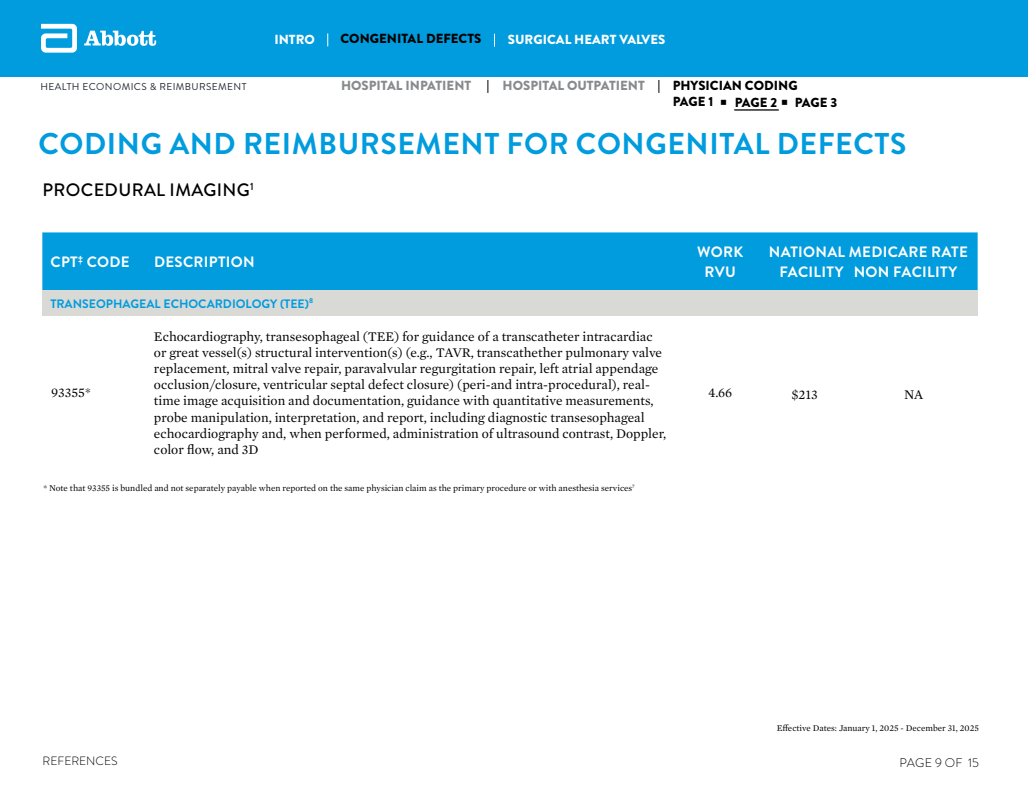
<style>
.page{position:relative;width:1028px;height:796px;background:#fff}
.page>*{position:absolute;margin:0;border:0;box-sizing:border-box;transform-origin:0 0}
.t1{font:700 30px "Brandon Grotesque";letter-spacing:.02em;color:#009cde}
.t2{font:500 18px "Brandon Grotesque";letter-spacing:.02em;color:#000}
.Table_Facility-Non_27_Centered{font:700 15px "Brandon Grotesque";letter-spacing:.02em;color:#fff}
.Table_Headers_30_Centered{font:700 15px "Brandon Grotesque";letter-spacing:.02em;color:#fff}
.Table_Text__Description__27_Left{font:13.5px/16.2px "Mercury Text G1";color:#000}
.Table_Mercury_27_Blk_Cntr{font:13.5px "Mercury Text G1";color:#000}
.Table_Mercury_27_Pink_Cntr{font:13.5px "Mercury Text G1";color:#000}
.t3{font:900 13.15px/15.7px "Brandon Grotesque";color:#000}
.t4{font:900 13.15px "Brandon Grotesque";color:#888b8d}
.t5{font:900 13.15px "Brandon Grotesque";color:#fff}
.t6{font:300 12.5px "Brandon Grotesque";letter-spacing:.015em;color:#000}
.t7{font:700 12.25px "Brandon Grotesque";color:#009cde}
.t8{font:300 12px "Brandon Grotesque";letter-spacing:-.005em;color:#000}
.t9{font:10px "Brandon Grotesque";letter-spacing:.04em;color:#222731}
.square_bullets{font:9px "Mercury Text G1";color:#000}
</style>
<div class="page">
<svg style="left:658px;top:80px;width:1px;height:13px"></svg>
<svg style="left:487px;top:80px;width:1px;height:13px"></svg>
<div style="left:0;top:0;width:1028px;height:76px;background:#009cde"></div>
<svg style="left:41px;top:24px;width:36px;height:29px"></svg>
<svg style="left:84px;top:31px;width:72px;height:15px"></svg>
<svg style="left:494px;top:34px;width:1px;height:13px"></svg>
<svg style="left:327px;top:33px;width:1px;height:13px"></svg>
<hr style="left:734px;top:109px;width:45px;height:2px;background:#262626">
<div style="left:42px;top:232px;width:936px;height:58px;background:#009cde"></div>
<div style="left:42px;top:290px;width:936px;height:26px;background:#d9d9d6"></div>
<p class="t9" style="left:40px;top:80px;width:208px">HEALTH ECONOMICS &amp; REIMBURSEMENT</p>
<p class="t5" style="left:274px;top:30px;width:42px">INTRO</p>
<p class="t3" style="left:341px;top:31px;width:142px">CONGENITAL DEFECTS</p>
<p class="t5" style="left:508px;top:30px;width:159px">SURGICAL HEART VALVES</p>
<p class="t4" style="left:341px;top:76px;width:132px">HOSPITAL INPATIENT</p>
<p class="t4" style="left:503px;top:76px;width:144px">HOSPITAL OUTPATIENT</p>
<p class="t3" style="left:673px;top:78px;width:126px">PHYSICIAN CODING<br>PAGE 1</p>
<p class="t3" style="left:735px;top:94px;width:44px">PAGE 2</p>
<p class="t3" style="left:795px;top:94px;width:44px">PAGE 3</p>
<p class="t1" style="left:39px;top:123px;width:869px">CODING AND REIMBURSEMENT FOR CONGENITAL DEFECTS</p>
<p class="t2" style="left:42px;top:178px;width:213px">PROCEDURAL IMAGING<sup>1</sup></p>
<p class="Table_Headers_30_Centered" style="left:50px;top:251px;width:81px">CPT<sup>‡</sup> CODE</p>
<p class="Table_Headers_30_Centered" style="left:154px;top:251px;width:102px">DESCRIPTION</p>
<p class="t7" style="left:50px;top:295px;width:264px">TRANSEOPHAGEAL ECHOCARDIOLOGY (TEE)<sup>8</sup></p>
<p class="Table_Mercury_27_Blk_Cntr" style="left:51px;top:383px;width:41px">93355*</p>
<p class="Table_Text__Description__27_Left" style="left:154px;top:327px;width:514px">Echocardiography, transesophageal (TEE) for guidance of a transcatheter intracardiac or great vessel(s) structural intervention(s) (e.g., TAVR, transcathether pulmonary valve replacement, mitral valve repair, paravalvular regurgitation repair, left atrial appendage occlusion/closure, ventricular septal defect closure) (peri-and intra-procedural), real&shy;time image acquisition and documentation, guidance with quantitative measurements, probe manipulation, interpretation, and report, including diagnostic transesophageal echocardiography and, when performed, administration of ultrasound contrast, Doppler, color flow, and 3D</p>
<p class="square_bullets" style="left:43px;top:482px;width:593px">* Note that 93355 is bundled and not separately payable when reported on the same physician claim as the primary procedure or with anesthesia services<sup>7</sup></p>
<p class="Table_Headers_30_Centered" style="left:697px;top:241px;width:48px">WORK</p>
<p class="Table_Headers_30_Centered" style="left:705px;top:261px;width:33px">RVU</p>
<p class="Table_Facility-Non_27_Centered" style="left:769px;top:241px;width:201px">NATIONAL MEDICARE RATE</p>
<p class="Table_Facility-Non_27_Centered" style="left:779px;top:261px;width:179px">FACILITY NON FACILITY</p>
<p class="Table_Mercury_27_Blk_Cntr" style="left:708px;top:383px;width:26px">4.66</p>
<p class="Table_Mercury_27_Pink_Cntr" style="left:791px;top:385px;width:28px">$213</p>
<p class="Table_Mercury_27_Pink_Cntr" style="left:904px;top:385px;width:20px">NA</p>
<p class="square_bullets" style="left:777px;top:722px;width:204px">Effective Dates: January 1, 2025 - December 31, 2025</p>
<p class="t8" style="left:43px;top:753px;width:77px">REFERENCES</p>
<p class="t6" style="left:899px;top:754px;width:81px">PAGE 9 OF 15</p>
</div>
